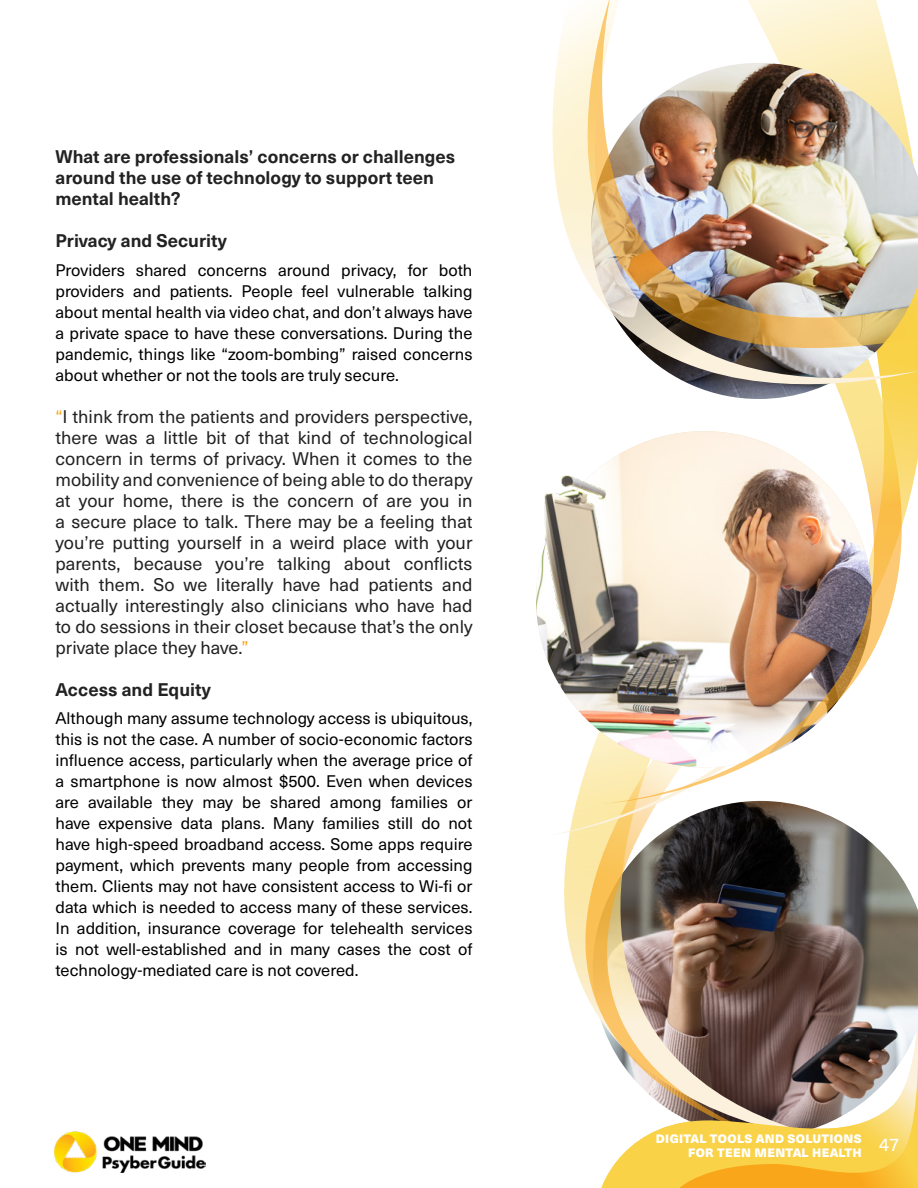
<style>
.page{position:relative;width:918px;height:1188px;background:#fff}
.page>*{position:absolute;margin:0;border:0;box-sizing:border-box;transform-origin:0 0}
.t1{font:18px/21px "Neue Haas Unica W1 G";color:#222;text-align:justify}
.t2{font:700 18px/21px "Neue Haas Unica W1 G";color:#222}
.t3{font:16.5px/21px "Neue Haas Unica W1 G";color:#000;text-align:justify}
.t4{font:900 12px/13.5px "Neue Haas Unica W1 G";letter-spacing:.03em;color:#fff}
.s1{color:#faa61a}
</style>
<div class="page">
<img style="left:54px;top:1131px;width:152px;height:42px">
<img style="left:564px;top:836px;width:348px;height:187px">
<svg style="left:548px;top:403px;width:370px;height:433px"></svg>
<img style="left:536px;top:431px;width:336px;height:336px;border-radius:168px">
<img style="left:544px;top:476px;width:58px;height:179px">
<img style="left:602px;top:403px;width:315px;height:401px">
<img style="left:552px;top:0;width:366px;height:403px">
<svg style="left:602px;top:1018px;width:316px;height:170px"></svg>
<svg style="left:680px;top:1058px;width:238px;height:130px;background:#c9a65d"></svg>
<p class="t2" style="left:56px;top:145px;width:401px">What are professionals’ concerns or challenges around the use of technology to support teen mental health?</p>
<p class="t2" style="left:56px;top:229px;width:173px">Privacy and Security</p>
<p class="t3" style="left:56px;top:258px;width:419px">Providers shared concerns around privacy, for both providers and patients. People feel vulnerable talking about mental health via video chat, and don’t always have a private space to have these conversations. During the pandemic, things like “zoom-bombing” raised concerns about whether or not the tools are truly secure.</p>
<p class="t1" style="left:56px;top:405px;width:419px"><span class="s1">“</span>I think from the patients and providers perspective, there was a little bit of that kind of technological concern in terms of privacy. When it comes to the mobility and convenience of being able to do therapy at your home, there is the concern of are you in a secure place to talk. There may be a feeling that you’re putting yourself in a weird place with your parents, because you’re talking about conflicts with them. So we literally have had patients and actually interestingly also clinicians who have had to do sessions in their closet because that’s the only private place they have.<span class="s1">”</span></p>
<p class="t2" style="left:56px;top:678px;width:157px">Access and Equity</p>
<p class="t3" style="left:56px;top:707px;width:419px">Although many assume technology access is ubiquitous, this is not the case. A number of socio-economic factors influence access, particularly when the average price of a smartphone is now almost $500. Even when devices are available they may be shared among families or have expensive data plans. Many families still do not have high-speed broadband access. Some apps require payment, which prevents many people from accessing them. Clients may not have consistent access to Wi-fi or data which is needed to access many of these services.<br>In addition, insurance coverage for telehealth services is not well-established and in many cases the cost of technology-mediated care is not covered.</p>
<p class="t4" style="left:688px;top:1132px;width:213px;text-indent:-32px">DIGITAL TOOLS AND SOLUTIONS<br>FOR TEEN MENTAL HEALTH <sup>47</sup></p>
</div>
